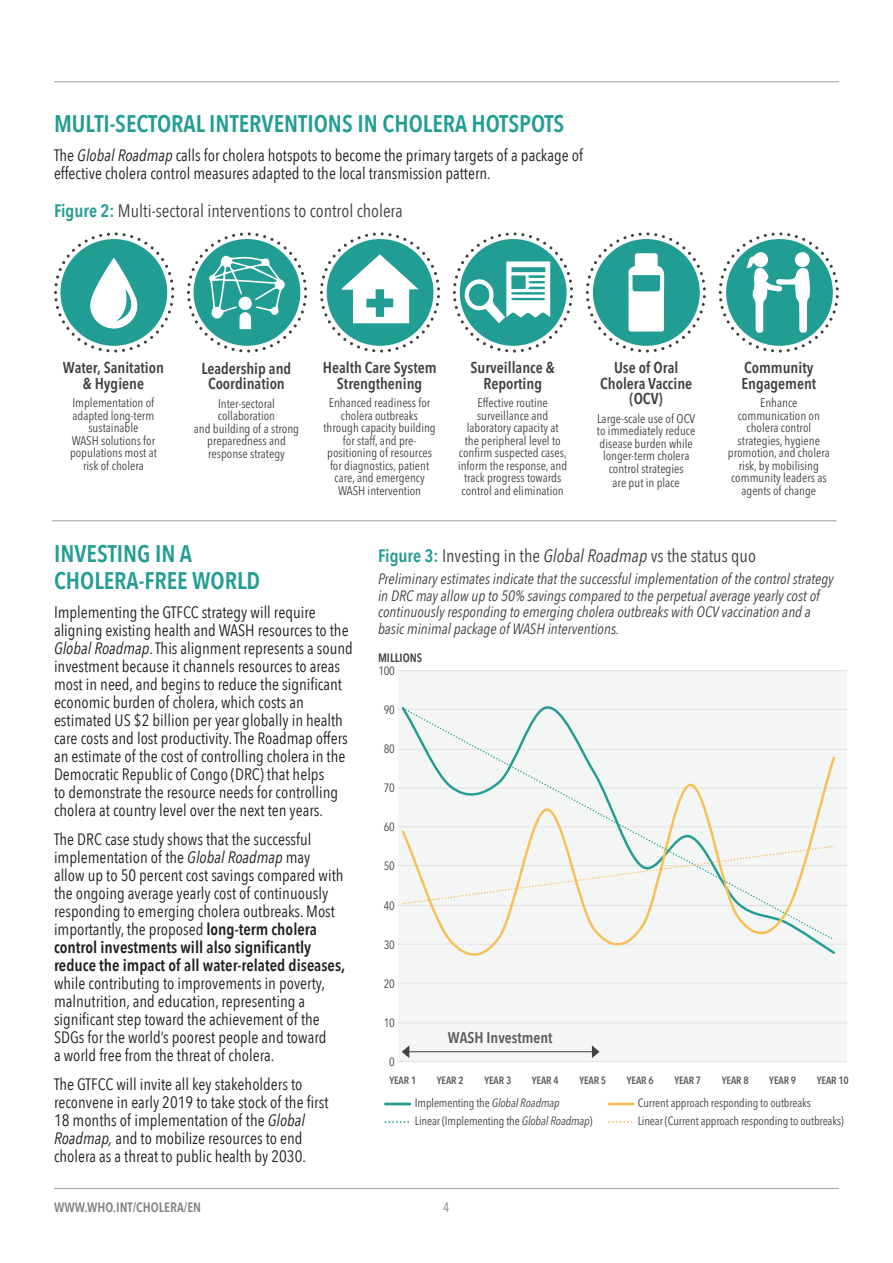
<style>
.page{position:relative;width:893px;height:1263px;background:#fff}
.page>*{position:absolute;margin:0;border:0;box-sizing:border-box;transform-origin:0 0}
.Numbered_Teal_Header{font:600 24px/27px "Avenir Next Condensed";color:#229d94}
.t1{font:18px "Avenir Next Condensed";color:#404041}
.t2{font:16.5px/18px "Avenir Next Condensed";color:#231f20}
.t3{font:600 15.6px/15.6px "Avenir Next Condensed";color:#404041;text-align:center}
.t4{font:600 15.45px "Avenir Next Condensed";color:#595a5a}
.t5{font:italic 15px/16.5px "Avenir Next Condensed";color:#404041}
.t6{font:600 13.5px "Avenir Next Condensed";color:#808285}
.t7{font:13.5px "Avenir Next Condensed";color:#808285}
.t8{font:12.45px/12.5px "Avenir Next Condensed";color:#404041;text-align:center}
.t9{font:12px "Avenir Next Condensed";letter-spacing:-.01em;color:#414142}
.t10{font:600 12px "Avenir Next Condensed";color:#414142}
.t11{font:600 10.5px "Avenir Next Condensed";letter-spacing:-.01em;color:#595a5a}
.s1{font-style:italic}
.s2{font-weight:600;color:#229d94}
.s3{font-weight:600}
</style>
<div class="page">
<hr style="left:54px;top:81px;width:785px;height:1px;background:#a8a9ad">
<hr style="left:54px;top:1188px;width:785px;height:1px;background:#a8a9ad">
<svg style="left:56px;top:234px;width:117px;height:117px"></svg>
<div style="left:54px;top:232px;width:120px;height:121px;border:3px dashed #404041;border-radius:50%"></div>
<svg style="left:188px;top:234px;width:118px;height:117px"></svg>
<div style="left:187px;top:232px;width:120px;height:121px;border:3px dashed #404041;border-radius:50%"></div>
<svg style="left:321px;top:234px;width:118px;height:117px"></svg>
<div style="left:320px;top:232px;width:120px;height:121px;border:3px dashed #404041;border-radius:50%"></div>
<svg style="left:454px;top:234px;width:118px;height:117px"></svg>
<div style="left:453px;top:232px;width:120px;height:121px;border:3px dashed #404041;border-radius:50%"></div>
<svg style="left:587px;top:234px;width:117px;height:117px"></svg>
<div style="left:586px;top:232px;width:120px;height:121px;border:3px dashed #404041;border-radius:50%"></div>
<svg style="left:720px;top:234px;width:117px;height:117px"></svg>
<div style="left:719px;top:232px;width:120px;height:121px;border:3px dashed #404041;border-radius:50%"></div>
<div style="left:194px;top:239px;width:106px;height:107px;background:#229d94;border-radius:50%"></div>
<svg style="left:208px;top:254px;width:78px;height:75px"></svg>
<div style="left:238px;top:297px;width:14px;height:13px;background:#fff;border-radius:50%"></div>
<div style="left:60px;top:239px;width:107px;height:107px;background:#229d94;border-radius:50%"></div>
<svg style="left:90px;top:258px;width:48px;height:71px"></svg>
<div style="left:327px;top:239px;width:106px;height:107px;background:#229d94;border-radius:50%"></div>
<svg style="left:342px;top:254px;width:77px;height:69px"></svg>
<div style="left:460px;top:239px;width:107px;height:107px;background:#229d94;border-radius:50%"></div>
<svg style="left:464px;top:261px;width:86px;height:62px"></svg>
<div style="left:593px;top:239px;width:107px;height:107px;background:#229d94;border-radius:50%"></div>
<svg style="left:628px;top:253px;width:36px;height:79px"></svg>
<div style="left:726px;top:239px;width:107px;height:107px;background:#229d94;border-radius:50%"></div>
<svg style="left:746px;top:252px;width:64px;height:81px"></svg>
<div style="left:795px;top:252px;width:15px;height:15px;background:#fff;border-radius:50%"></div>
<div style="left:398px;top:671px;width:449px;height:391px;background:#f4f5f5"></div>
<hr style="left:398px;top:1022px;width:449px;height:1px;background:#e0e1e0">
<hr style="left:398px;top:982px;width:449px;height:1px;background:#e0e1e0">
<hr style="left:398px;top:944px;width:449px;height:1px;background:#e0e1e0">
<hr style="left:398px;top:905px;width:449px;height:1px;background:#e0e1e0">
<hr style="left:398px;top:865px;width:449px;height:1px;background:#e0e1e0">
<hr style="left:398px;top:826px;width:449px;height:1px;background:#e0e1e0">
<hr style="left:398px;top:788px;width:449px;height:1px;background:#e0e1e0">
<hr style="left:398px;top:749px;width:449px;height:1px;background:#e0e1e0">
<hr style="left:398px;top:709px;width:449px;height:1px;background:#e0e1e0">
<hr style="left:398px;top:670px;width:449px;height:1px;background:#e0e1e0">
<hr style="left:398px;top:1061px;width:449px;height:1px;background:#e0e1e0">
<svg style="left:401px;top:706px;width:434px;height:236px"></svg>
<svg style="left:402px;top:845px;width:433px;height:60px"></svg>
<hr style="left:385px;top:1103px;width:25px;height:2px;background:#239d94">
<hr style="left:609px;top:1103px;width:24px;height:2px;background:#f7bf55">
<svg style="left:385px;top:1121px;width:24px;height:2px"></svg>
<svg style="left:609px;top:1121px;width:24px;height:2px"></svg>
<hr style="left:407px;top:1051px;width:189px;height:1px;background:#414142">
<svg style="left:402px;top:1045px;width:10px;height:13px"></svg>
<svg style="left:590px;top:1045px;width:10px;height:13px"></svg>
<hr style="left:52px;top:520px;width:785px;height:1px;background:#a8a9ad">
<p class="Numbered_Teal_Header" style="left:54px;top:109px;width:512px">MULTI-SECTORAL INTERVENTIONS IN CHOLERA HOTSPOTS</p>
<p class="t2" style="left:54px;top:145px;width:530px">The <span class="s1">Global Roadmap</span> calls for cholera hotspots to become the primary targets of a package of effective cholera control measures adapted to the local transmission pattern.</p>
<p class="t1" style="left:54px;top:195px;width:350px"><span class="s2">Figure 2:</span> Multi-sectoral interventions to control cholera</p>
<p class="t3" style="left:63px;top:359px;width:103px">Water, Sanitation &amp; Hygiene</p>
<p class="t8" style="left:70px;top:396px;width:88px">Implementation of adapted long-term sustainable<br>WASH solutions for populations most at risk of cholera</p>
<p class="t3" style="left:201px;top:360px;width:91px">Leadership and<br>Coordination</p>
<p class="t8" style="left:194px;top:397px;width:107px">Inter-sectoral collaboration<br>and building of a strong preparedness and response strategy</p>
<p class="t3" style="left:323px;top:359px;width:115px">Health Care System<br>Strengthening</p>
<p class="t8" style="left:323px;top:396px;width:114px">Enhanced readiness for cholera outbreaks through capacity building for staff, and pre&shy;positioning of resources for diagnostics, patient care, and emergency<br>WASH intervention</p>
<p class="t3" style="left:471px;top:359px;width:86px">Surveillance &amp;<br>Reporting</p>
<p class="t8" style="left:458px;top:396px;width:111px">Effective routine surveillance and laboratory capacity at the peripheral level to confirm suspected cases, inform the response, and track progress towards control and elimination</p>
<p class="t3" style="left:600px;top:359px;width:94px">Use of Oral<br>Cholera Vaccine (OCV)</p>
<p class="t8" style="left:597px;top:412px;width:100px">Large-scale use of OCV to immediately reduce disease burden while longer-term cholera control strategies</p>
<p class="t8" style="left:613px;top:476px;width:69px">are put in place</p>
<p class="t3" style="left:741px;top:359px;width:76px;text-align:left">Community<br>Engagement</p>
<p class="t8" style="left:728px;top:396px;width:104px">Enhance communication on cholera control strategies, hygiene promotion, and cholera risk, by mobilising community leaders as agents of change</p>
<p class="Numbered_Teal_Header" style="left:54px;top:540px;width:208px">INVESTING IN A<br>CHOLERA-FREE WORLD</p>
<p class="t2" style="left:54px;top:602px;width:300px">Implementing the GTFCC strategy will require aligning existing health and WASH resources to the <span class="s1">Global Roadmap</span>. This alignment represents a sound investment because it channels resources to areas most in need, and begins to reduce the significant economic burden of cholera, which costs an estimated US $2 billion per year globally in health care costs and lost productivity. The Roadmap offers an estimate of the cost of controlling cholera in the Democratic Republic of Congo (DRC) that helps<br>to demonstrate the resource needs for controlling cholera at country level over the next ten years.</p>
<p class="t2" style="left:54px;top:829px;width:293px">The DRC case study shows that the successful implementation of the <span class="s1">Global Roadmap</span> may allow up to 50 percent cost savings compared with the ongoing average yearly cost of continuously responding to emerging cholera outbreaks. Most importantly, the proposed <span class="s3">long-term cholera control investments will also significantly reduce the impact of all water-related diseases, </span>while contributing to improvements in poverty, malnutrition, and education, representing a significant step toward the achievement of the SDGs for the world’s poorest people and toward<br>a world free from the threat of cholera.</p>
<p class="t2" style="left:54px;top:1074px;width:276px">The GTFCC will invite all key stakeholders to reconvene in early 2019 to take stock of the first 18 months of implementation of the <span class="s1">Global Roadmap,</span> and to mobilize resources to end cholera as a threat to public health by 2030.</p>
<p class="t1" style="left:378px;top:540px;width:379px"><span class="s2">Figure 3:</span> Investing in the <span class="s1">Global Roadmap</span> vs the status quo</p>
<p class="t5" style="left:378px;top:570px;width:457px">Preliminary estimates indicate that the successful implementation of the control strategy in DRC may allow up to 50% savings compared to the perpetual average yearly cost of continuously responding to emerging cholera outbreaks with OCV vaccination and a basic minimal package of WASH interventions.</p>
<p class="t10" style="left:378px;top:647px;width:46px">MILLIONS</p>
<p class="t9" style="left:378px;top:660px;width:18px">100</p>
<p class="t9" style="left:384px;top:700px;width:12px">90</p>
<p class="t9" style="left:384px;top:739px;width:12px">80</p>
<p class="t9" style="left:384px;top:778px;width:12px">70</p>
<p class="t9" style="left:384px;top:817px;width:12px">60</p>
<p class="t9" style="left:384px;top:856px;width:12px">50</p>
<p class="t9" style="left:384px;top:895px;width:12px">40</p>
<p class="t9" style="left:384px;top:934px;width:12px">30</p>
<p class="t9" style="left:384px;top:973px;width:12px">20</p>
<p class="t9" style="left:384px;top:1012px;width:12px">10</p>
<p class="t9" style="left:389px;top:1051px;width:7px">0</p>
<p class="t4" style="left:448px;top:1024px;width:106px">WASH Investment</p>
<p class="t11" style="left:389px;top:1071px;width:28px">YEAR 1</p>
<p class="t11" style="left:437px;top:1071px;width:28px">YEAR 2</p>
<p class="t11" style="left:484px;top:1071px;width:28px">YEAR 3</p>
<p class="t11" style="left:532px;top:1071px;width:28px">YEAR 4</p>
<p class="t11" style="left:579px;top:1071px;width:28px">YEAR 5</p>
<p class="t11" style="left:627px;top:1071px;width:28px">YEAR 6</p>
<p class="t11" style="left:674px;top:1071px;width:28px">YEAR 7</p>
<p class="t11" style="left:722px;top:1071px;width:28px">YEAR 8</p>
<p class="t11" style="left:769px;top:1071px;width:28px">YEAR 9</p>
<p class="t11" style="left:817px;top:1071px;width:34px">YEAR 10</p>
<p class="t9" style="left:415px;top:1092px;width:146px">Implementing the <span class="s1">Global Roadmap</span></p>
<p class="t9" style="left:638px;top:1092px;width:175px">Current approach responding to outbreaks</p>
<p class="t9" style="left:415px;top:1111px;width:179px">Linear (Implementing the <span class="s1">Global Roadmap</span>)</p>
<p class="t9" style="left:638px;top:1111px;width:208px">Linear (Current approach responding to outbreaks)</p>
<p class="t6" style="left:54px;top:1195px;width:149px">WWW.WHO.INT/CHOLERA/EN</p>
<p class="t7" style="left:443px;top:1196px;width:8px">4</p>
</div>
